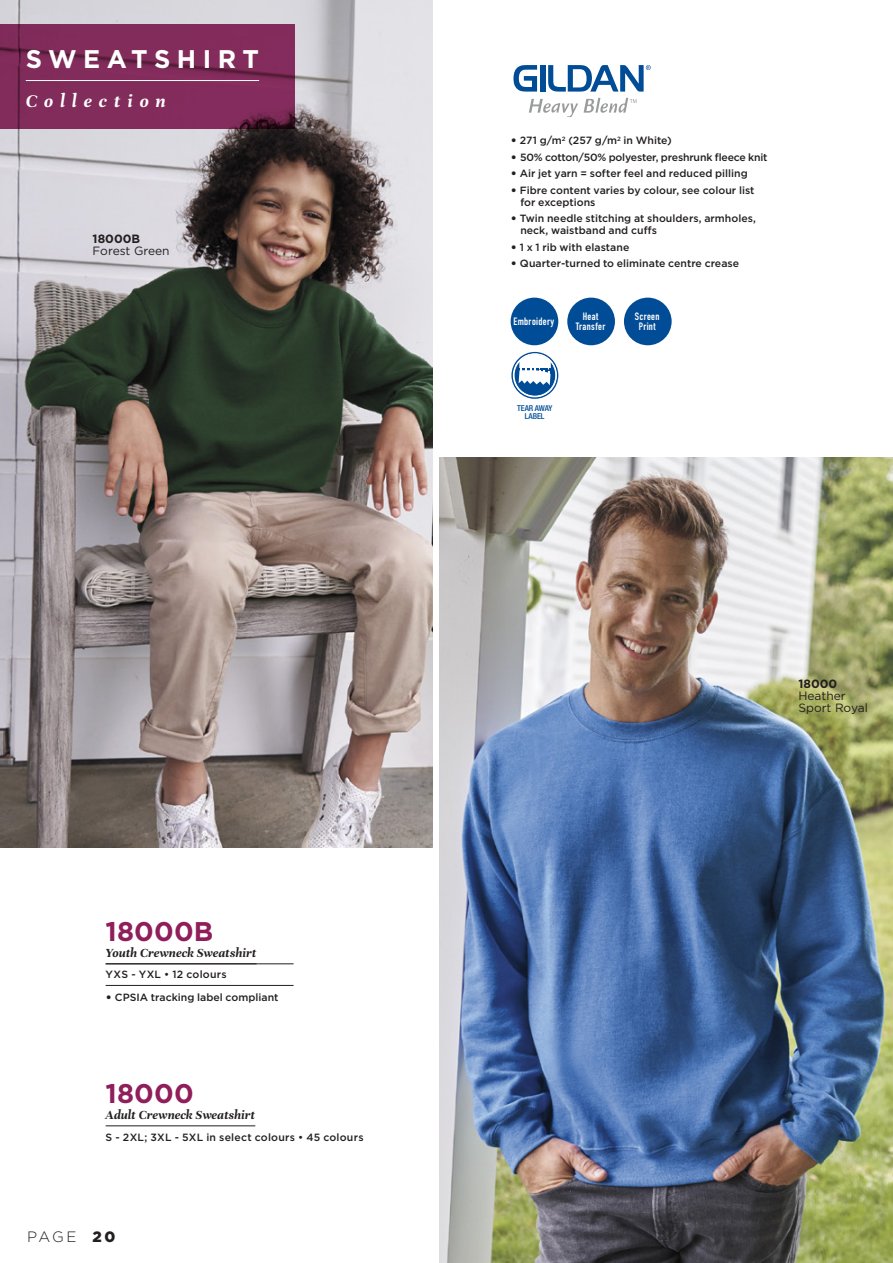
<style>
.page{position:relative;width:893px;height:1263px;background:#fff}
.page>*{position:absolute;margin:0;border:0;box-sizing:border-box;transform-origin:0 0}
.t1{font:700 27px "Gotham";letter-spacing:.005em;color:#8f1e5a}
.t2{font:700 25.5px "Gotham";letter-spacing:.25em;color:#fff}
.t3{font:italic 700 19.5px "Unna";letter-spacing:.35em;color:#fff}
.t4{font:300 15px "Gotham";color:#231f20}
.t5{font:italic 700 13.5px "Unna";color:#231f20}
.t6{font:12px/12px "Gotham";color:#231f20}
.t7{font:700 12px "Gotham";color:#231f20}
.t8{font:500 10.5px/12px "Gotham";color:#231f20}
.t9{font:500 10.5px "Gotham";letter-spacing:.02em;color:#231f20}
.t10{font:500 10.5px "Gotham";letter-spacing:-.02em;color:#231f20}
.t11{font:700 10.5px/9.8px "DIN Condensed";letter-spacing:.03em;color:#fff;text-align:center}
.t12{font:500 condensed 8.1px/8.1px "Helvetica Neue LT Std";color:#004c96;text-align:center}
.s1{font-size:13.5px}
.s2{font-weight:900}
</style>
<div class="page">
<img style="left:439px;top:458px;width:454px;height:805px">
<svg style="left:513px;top:65px;width:24px;height:27px"></svg>
<div style="left:541px;top:65px;width:5px;height:27px;background:#004c96"></div>
<svg style="left:548px;top:65px;width:103px;height:27px"></svg>
<svg style="left:529px;top:99px;width:49px;height:18px"></svg>
<svg style="left:584px;top:98px;width:53px;height:15px"></svg>
<img style="left:0;top:0;width:433px;height:848px">
<div style="left:511px;top:298px;width:47px;height:47px;background:#004c96;border-radius:50%"></div>
<div style="left:567px;top:298px;width:48px;height:47px;background:#004c96;border-radius:50%"></div>
<div style="left:624px;top:298px;width:48px;height:47px;background:#004c96;border-radius:50%"></div>
<svg style="left:511px;top:352px;width:47px;height:47px"></svg>
<svg style="left:0;top:24px;width:295px;height:105px;background:#7e2a59"></svg>
<hr style="left:26px;top:80px;width:233px;height:1px;background:#fff">
<hr style="left:106px;top:963px;width:188px;height:1px;background:#231f20">
<hr style="left:106px;top:985px;width:188px;height:1px;background:#231f20">
<hr style="left:106px;top:1125px;width:149px;height:1px;background:#231f20">
<h2 class="t2" style="left:26px;top:42px;width:235px">SWEATSHIRT</h2>
<h3 class="t3" style="left:26px;top:90px;width:142px">Collection</h3>
<p class="t7" style="left:93px;top:230px;width:49px">18000B</p>
<p class="t6" style="left:93px;top:244px;width:79px">Forest Green</p>
<h1 class="t1" style="left:106px;top:913px;width:109px">18000B</h1>
<p class="t5" style="left:106px;top:945px;width:152px">Youth Crewneck Sweatshirt</p>
<p class="t9" style="left:106px;top:968px;width:123px">YXS - YXL • 12 colours</p>
<p class="t8" style="left:106px;top:991px;width:174px"><span class="s1">•</span> CPSIA tracking label compliant</p>
<h1 class="t1" style="left:106px;top:1075px;width:90px">18000</h1>
<p class="t5" style="left:106px;top:1107px;width:151px">Adult Crewneck Sweatshirt</p>
<p class="t9" style="left:106px;top:1130px;width:259px">S - 2XL; 3XL - 5XL in select colours • 45 colours</p>
<h3 class="t4" style="left:27px;top:1227px;width:90px">PAGE <span class="s2">20</span></h3>
<p class="t8" style="left:511px;top:134px;width:162px"><span class="s1">•</span> 271 g/m<sup>2</sup> (257 g/m<sup>2</sup> in White)</p>
<p class="t10" style="left:511px;top:150px;width:258px"><span class="s1">•</span> 50% cotton/50% polyester, preshrunk fleece knit</p>
<p class="t8" style="left:511px;top:167px;width:239px"><span class="s1">•</span> Air jet yarn = softer feel and reduced pilling</p>
<p class="t8" style="left:520px;top:184px;width:236px;text-indent:-10px"><span class="s1">•</span> Fibre content varies by colour, see colour list for exceptions</p>
<p class="t8" style="left:520px;top:212px;width:237px;text-indent:-10px"><span class="s1">•</span> Twin needle stitching at shoulders, armholes, neck, waistband and cuffs</p>
<p class="t8" style="left:511px;top:241px;width:120px"><span class="s1">•</span> 1 x 1 rib with elastane</p>
<p class="t8" style="left:511px;top:257px;width:230px"><span class="s1">•</span> Quarter-turned to eliminate centre crease</p>
<p class="t11" style="left:513px;top:317px;width:42px">Embroidery</p>
<p class="t11" style="left:576px;top:312px;width:31px">Heat<br>Transfer</p>
<p class="t11" style="left:635px;top:312px;width:26px">Screen<br>Print</p>
<p class="t12" style="left:517px;top:403px;width:37px">TEAR AWAY<br>LABEL</p>
<p class="t7" style="left:798px;top:676px;width:40px">18000</p>
<p class="t6" style="left:798px;top:689px;width:71px">Heather<br>Sport Royal</p>
</div>
